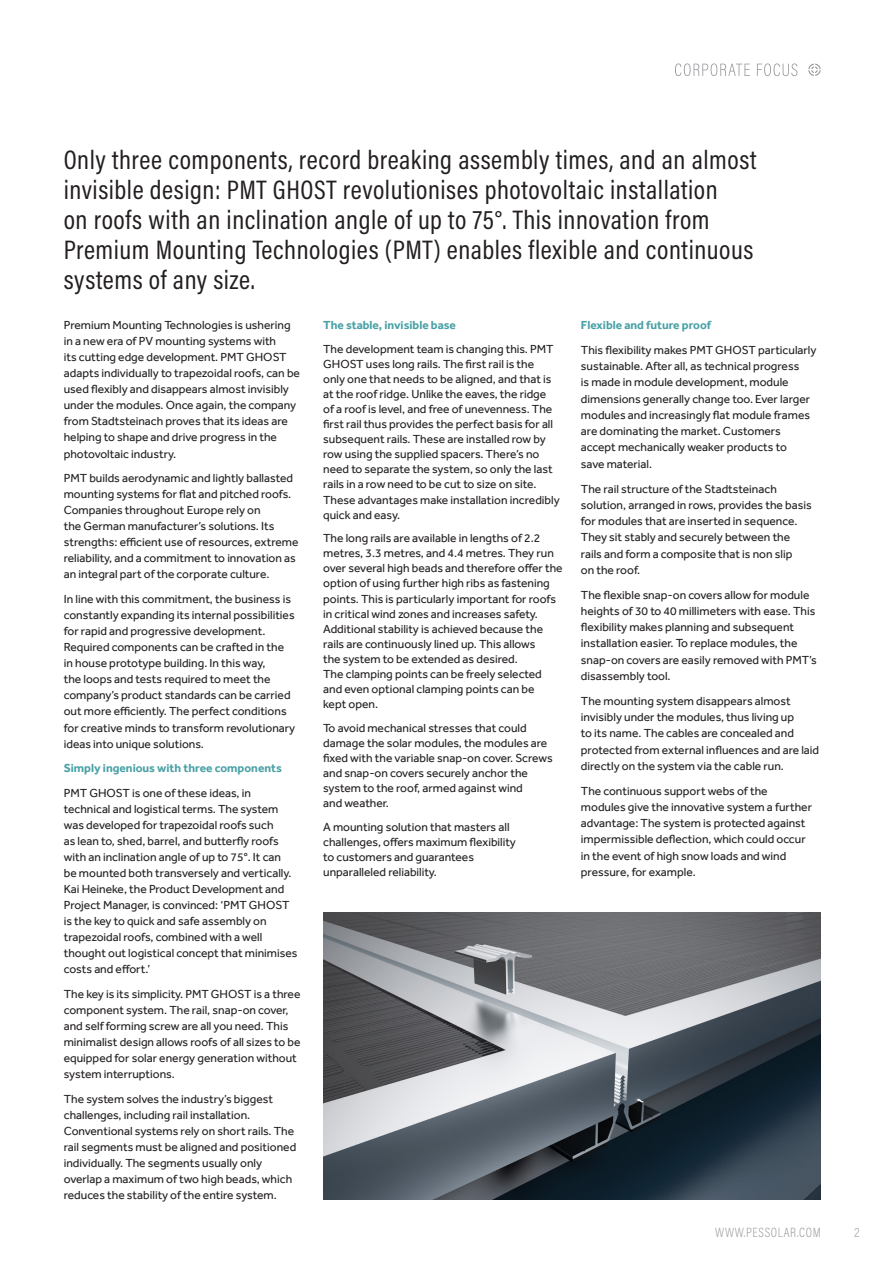
<style>
.page{position:relative;width:893px;height:1263px;background:#fff}
.page>*{position:absolute;margin:0;border:0;box-sizing:border-box;transform-origin:0 0}
.t1{font:27px/30px "Acumin Pro Cond";letter-spacing:.02em;color:#231f20}
.t2{font:200 13.5px "Acumin Pro Cond";letter-spacing:.045em;color:#939598}
.t3{font:12px/16px "Effra";color:#231f20}
.t4{font:700 12px "Effra";color:#49a1a6}
</style>
<div class="page">
<svg style="left:675px;top:63px;width:75px;height:13px"></svg>
<svg style="left:757px;top:63px;width:40px;height:13px"></svg>
<svg style="left:808px;top:64px;width:13px;height:12px"></svg>
<img style="left:323px;top:912px;width:498px;height:287px">
<p class="t1" style="left:64px;top:144px;width:694px">Only three components, record breaking assembly times, and an almost invisible design: PMT GHOST revolutionises photovoltaic installation<br>on roofs with an inclination angle of up to 75°. This innovation from Premium Mounting Technologies (PMT) enables flexible and continuous systems of any size.</p>
<p class="t3" style="left:64px;top:317px;width:238px">Premium Mounting Technologies is ushering in a new era of PV mounting systems with<br>its cutting edge development. PMT GHOST adapts individually to trapezoidal roofs, can be used flexibly and disappears almost invisibly under the modules. Once again, the company from Stadtsteinach proves that its ideas are helping to shape and drive progress in the photovoltaic industry.</p>
<p class="t3" style="left:64px;top:470px;width:236px">PMT builds aerodynamic and lightly ballasted mounting systems for flat and pitched roofs.<br>Companies throughout Europe rely on<br>the German manufacturer’s solutions. Its strengths: efficient use of resources, extreme reliability, and a commitment to innovation as an integral part of the corporate culture.</p>
<p class="t3" style="left:64px;top:591px;width:233px">In line with this commitment, the business is constantly expanding its internal possibilities for rapid and progressive development.<br>Required components can be crafted in the in house prototype building. In this way,<br>the loops and tests required to meet the company’s product standards can be carried out more efficiently. The perfect conditions for creative minds to transform revolutionary ideas into unique solutions.</p>
<p class="t4" style="left:64px;top:761px;width:220px">Simply ingenious with three components</p>
<p class="t3" style="left:64px;top:784px;width:235px">PMT GHOST is one of these ideas, in technical and logistical terms. The system was developed for trapezoidal roofs such<br>as lean to, shed, barrel, and butterfly roofs with an inclination angle of up to 75°. It can<br>be mounted both transversely and vertically.<br>Kai Heineke, the Product Development and Project Manager, is convinced: ‘PMT GHOST is the key to quick and safe assembly on trapezoidal roofs, combined with a well thought out logistical concept that minimises costs and effort.’</p>
<p class="t3" style="left:64px;top:986px;width:238px">The key is its simplicity. PMT GHOST is a three component system. The rail, snap-on cover, and self forming screw are all you need. This minimalist design allows roofs of all sizes to be equipped for solar energy generation without system interruptions.</p>
<p class="t3" style="left:64px;top:1091px;width:234px">The system solves the industry’s biggest challenges, including rail installation.<br>Conventional systems rely on short rails. The rail segments must be aligned and positioned individually. The segments usually only overlap a maximum of two high beads, which reduces the stability of the entire system.</p>
<p class="t4" style="left:581px;top:318px;width:132px">Flexible and future proof</p>
<p class="t3" style="left:581px;top:342px;width:237px">This flexibility makes PMT GHOST particularly sustainable. After all, as technical progress<br>is made in module development, module dimensions generally change too. Ever larger modules and increasingly flat module frames are dominating the market. Customers accept mechanically weaker products to<br>save material.</p>
<p class="t3" style="left:581px;top:480px;width:232px">The rail structure of the Stadtsteinach solution, arranged in rows, provides the basis for modules that are inserted in sequence.<br>They sit stably and securely between the rails and form a composite that is non slip<br>on the roof.</p>
<p class="t3" style="left:581px;top:586px;width:237px">The flexible snap-on covers allow for module heights of 30 to 40 millimeters with ease. This flexibility makes planning and subsequent installation easier. To replace modules, the snap-on covers are easily removed with PMT’s disassembly tool.</p>
<p class="t3" style="left:581px;top:692px;width:240px">The mounting system disappears almost invisibly under the modules, thus living up<br>to its name. The cables are concealed and protected from external influences and are laid directly on the system via the cable run.</p>
<p class="t3" style="left:581px;top:782px;width:233px">The continuous support webs of the modules give the innovative system a further advantage: The system is protected against impermissible deflection, which could occur in the event of high snow loads and wind pressure, for example.</p>
<p class="t4" style="left:323px;top:318px;width:134px">The stable, invisible base</p>
<p class="t3" style="left:323px;top:341px;width:238px;line-height:15.1px">The development team is changing this. PMT GHOST uses long rails. The first rail is the<br>only one that needs to be aligned, and that is at the roof ridge. Unlike the eaves, the ridge of a roof is level, and free of unevenness. The first rail thus provides the perfect basis for all subsequent rails. These are installed row by row using the supplied spacers. There’s no need to separate the system, so only the last rails in a row need to be cut to size on site.<br>These advantages make installation incredibly quick and easy.</p>
<p class="t3" style="left:323px;top:530px;width:241px;line-height:15.1px">The long rails are available in lengths of 2.2 metres, 3.3 metres, and 4.4 metres. They run over several high beads and therefore offer the option of using further high ribs as fastening points. This is particularly important for roofs in critical wind zones and increases safety.<br>Additional stability is achieved because the rails are continuously lined up. This allows<br>the system to be extended as desired.<br>The clamping points can be freely selected and even optional clamping points can be<br>kept open.</p>
<p class="t3" style="left:323px;top:720px;width:231px;line-height:15.1px">To avoid mechanical stresses that could damage the solar modules, the modules are fixed with the variable snap-on cover. Screws and snap-on covers securely anchor the system to the roof, armed against wind<br>and weather.</p>
<p class="t3" style="left:323px;top:819px;width:194px;line-height:15.1px">A mounting solution that masters all challenges, offers maximum flexibility to customers and guarantees unparalleled reliability.</p>
<p class="t2" style="left:715px;top:1223px;width:107px">WWW.PESSOLAR.COM</p>
<p class="t2" style="left:854px;top:1223px;width:7px">2</p>
</div>
